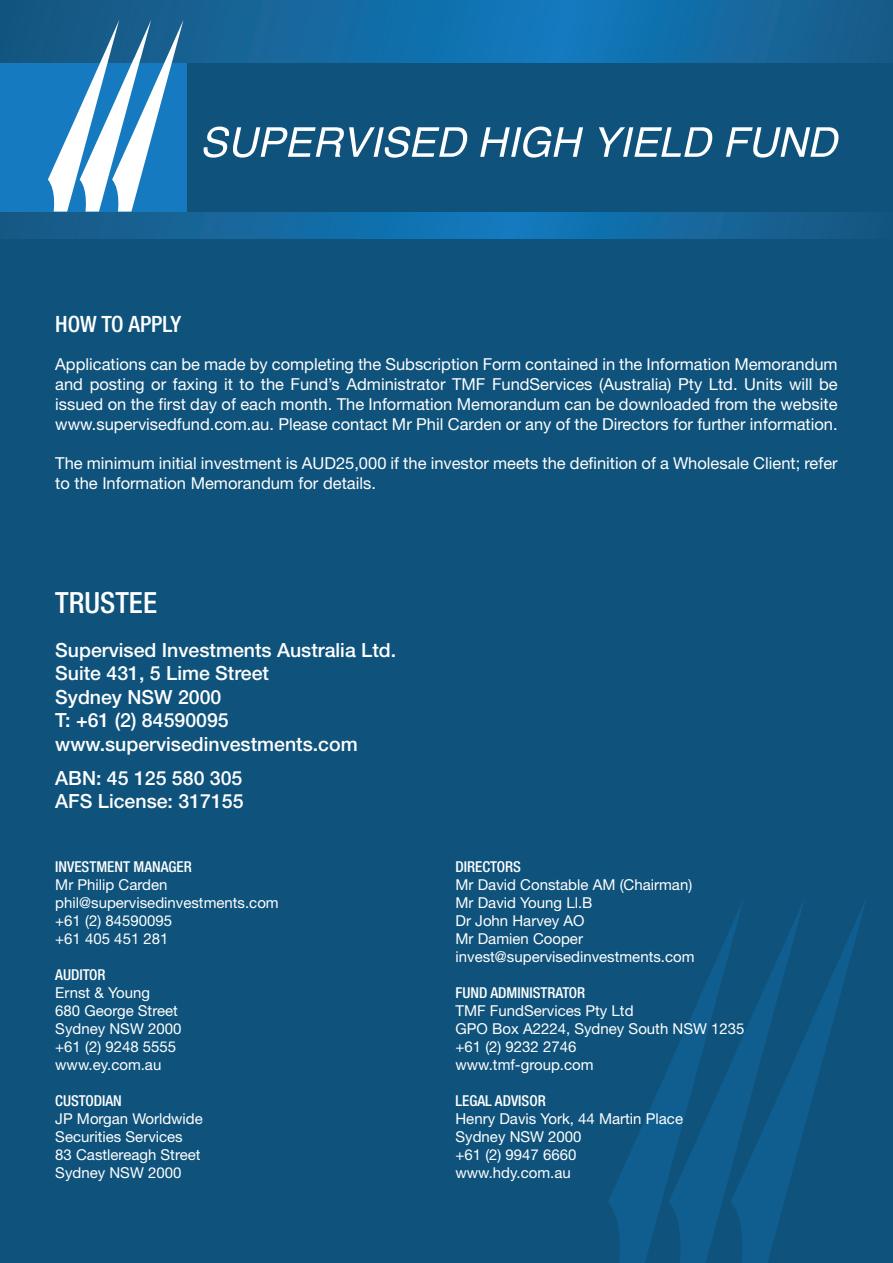
<style>
.page{position:relative;width:893px;height:1263px;background:#0f537c}
.page>*{position:absolute;margin:0;border:0;box-sizing:border-box;transform-origin:0 0}
.t1{font:500 condensed 29.25px "Helvetica Neue";color:#fff}
.t2{font:500 condensed 22.5px "Helvetica Neue";color:#fff}
.t3{font:500 19.5px/23.4px "Helvetica Neue";color:#fff}
.t4{font:16.5px/19.8px "Helvetica Neue";color:#fff;text-align:justify}
.t5{font:15px "Helvetica Neue";color:#fff}
.t6{font:500 condensed 15px "Helvetica Neue";color:#fff}
</style>
<div class="page">
<svg style="left:23px;top:0;width:870px;height:238px;background:#1469a1"></svg>
<svg style="left:805px;top:900px;width:61px;height:223px"></svg>
<svg style="left:744px;top:901px;width:61px;height:362px"></svg>
<svg style="left:608px;top:901px;width:136px;height:362px"></svg>
<div style="left:187px;top:63px;width:706px;height:149px;background:#0f537c"></div>
<div style="left:0;top:63px;width:187px;height:149px;background:#157abf"></div>
<svg style="left:48px;top:20px;width:135px;height:192px"></svg>
<svg style="left:203px;top:127px;width:265px;height:31px"></svg>
<svg style="left:480px;top:127px;width:103px;height:31px"></svg>
<svg style="left:599px;top:127px;width:114px;height:30px"></svg>
<svg style="left:726px;top:127px;width:113px;height:31px"></svg>
<p class="t2" style="left:55px;top:311px;width:128px">HOW TO APPLY</p>
<p class="t4" style="left:55px;top:354px;width:784px">Applications can be made by completing the Subscription Form contained in the Information Memorandum and posting or faxing it to the Fund’s Administrator TMF FundServices (Australia) Pty Ltd. Units will be issued on the first day of each month. The Information Memorandum can be downloaded from the website www.supervisedfund.com.au. Please contact Mr Phil Carden or any of the Directors for further information.</p>
<p class="t4" style="left:55px;top:453px;width:784px">The minimum initial investment is AUD25,000 if the investor meets the definition of a Wholesale Client; refer to the Information Memorandum for details.</p>
<p class="t1" style="left:55px;top:585px;width:103px">TRUSTEE</p>
<p class="t3" style="left:55px;top:638px;width:342px">Supervised Investments Australia Ltd.</p>
<p class="t3" style="left:55px;top:661px;width:215px">Suite 431, 5 Lime Street</p>
<p class="t3" style="left:55px;top:685px;width:168px">Sydney NSW 2000</p>
<p class="t3" style="left:55px;top:708px;width:175px">T: +61 (2) 84590095</p>
<p class="t3" style="left:55px;top:732px;width:304px">www.supervisedinvestments.com</p>
<p class="t3" style="left:55px;top:766px;width:190px">ABN: 45 125 580 305<br>AFS License: 317155</p>
<p class="t6" style="left:55px;top:858px;width:138px">INVESTMENT MANAGER</p>
<p class="t5" style="left:55px;top:876px;width:114px">Mr Philip Carden</p>
<p class="t5" style="left:55px;top:894px;width:225px">phil@supervisedinvestments.com</p>
<p class="t5" style="left:55px;top:912px;width:118px">+61 (2) 84590095</p>
<p class="t5" style="left:55px;top:930px;width:115px">+61 405 451 281</p>
<p class="t6" style="left:55px;top:966px;width:52px">AUDITOR</p>
<p class="t5" style="left:55px;top:984px;width:96px">Ernst &amp; Young</p>
<p class="t5" style="left:55px;top:1002px;width:124px">680 George Street</p>
<p class="t5" style="left:55px;top:1020px;width:128px">Sydney NSW 2000</p>
<p class="t5" style="left:55px;top:1038px;width:123px">+61 (2) 9248 5555</p>
<p class="t5" style="left:55px;top:1056px;width:108px">www.ey.com.au</p>
<p class="t6" style="left:55px;top:1092px;width:68px">CUSTODIAN</p>
<p class="t5" style="left:55px;top:1110px;width:149px">JP Morgan Worldwide</p>
<p class="t5" style="left:55px;top:1128px;width:129px">Securities Services</p>
<p class="t5" style="left:55px;top:1146px;width:147px">83 Castlereagh Street</p>
<p class="t5" style="left:55px;top:1164px;width:128px">Sydney NSW 2000</p>
<p class="t6" style="left:455px;top:858px;width:67px">DIRECTORS</p>
<p class="t5" style="left:455px;top:876px;width:238px">Mr David Constable AM (Chairman)</p>
<p class="t5" style="left:455px;top:894px;width:138px">Mr David Young Ll.B</p>
<p class="t5" style="left:455px;top:912px;width:131px">Dr John Harvey AO</p>
<p class="t5" style="left:455px;top:930px;width:129px">Mr Damien Cooper</p>
<p class="t5" style="left:455px;top:948px;width:241px">invest@supervisedinvestments.com</p>
<p class="t6" style="left:455px;top:984px;width:131px">FUND ADMINISTRATOR</p>
<p class="t5" style="left:455px;top:1002px;width:180px">TMF FundServices Pty Ltd</p>
<p class="t5" style="left:455px;top:1020px;width:290px">GPO Box A2224, Sydney South NSW 1235</p>
<p class="t5" style="left:455px;top:1038px;width:123px">+61 (2) 9232 2746</p>
<p class="t5" style="left:455px;top:1056px;width:140px">www.tmf-group.com</p>
<p class="t6" style="left:455px;top:1092px;width:92px">LEGAL ADVISOR</p>
<p class="t5" style="left:455px;top:1110px;width:229px">Henry Davis York, 44 Martin Place</p>
<p class="t5" style="left:455px;top:1128px;width:128px">Sydney NSW 2000</p>
<p class="t5" style="left:455px;top:1146px;width:123px">+61 (2) 9947 6660</p>
<p class="t5" style="left:455px;top:1164px;width:117px">www.hdy.com.au</p>
</div>
